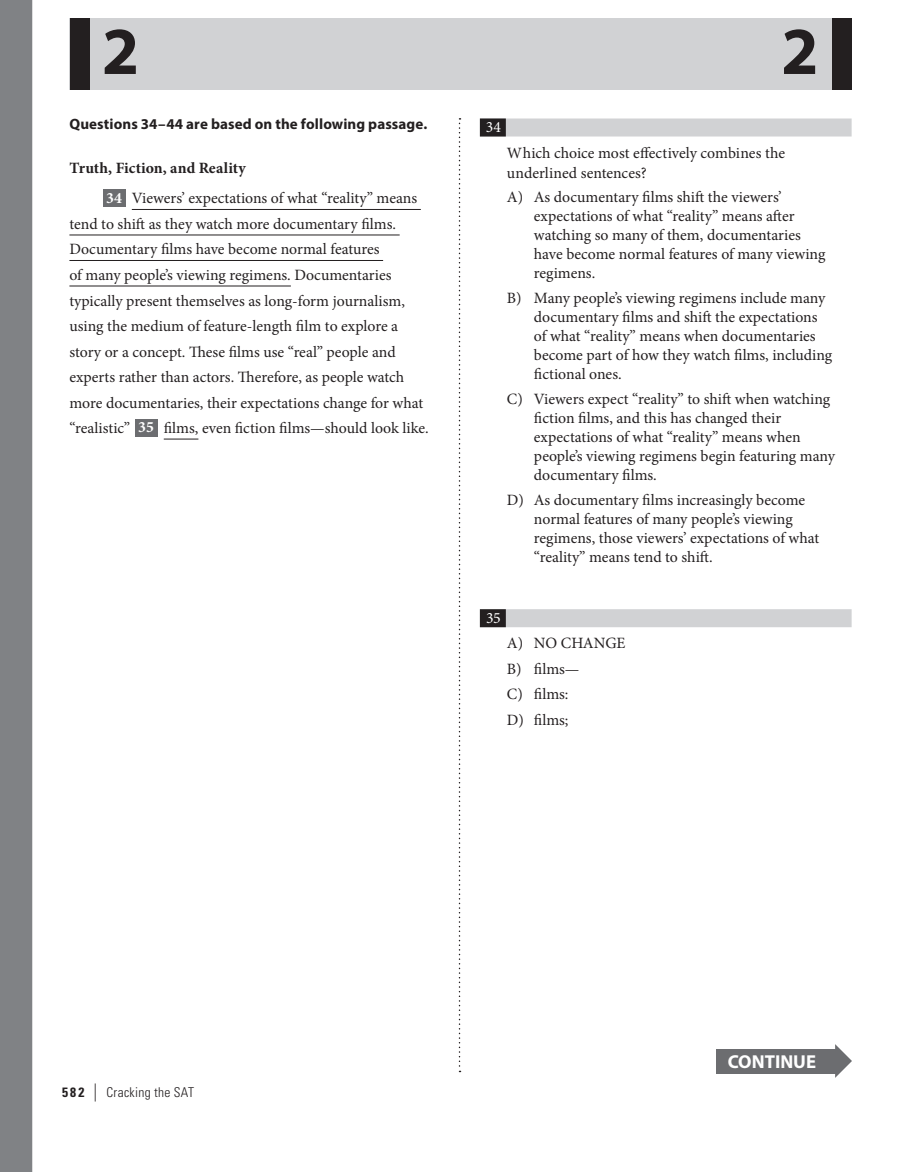
<style>
.page{position:relative;width:902px;height:1172px;background:#fff}
.page>*{position:absolute;margin:0;border:0;box-sizing:border-box;transform-origin:0 0}
.t1{font:700 67.5px "Myriad Pro";color:#231f20}
.t2{font:700 18.75px "Myriad";color:#fff}
.new_RSAT_answer{font:15.75px/18.9px "Minion Pro";color:#231f20}
.RSAT_2_Col_-_Eng_Pas{font:15.75px/25.5px "Minion Pro";color:#231f20}
.new_RSAT_stem{font:15.75px/19.5px "Minion Pro";color:#231f20}
._2_col_eng_passage_h{font:700 15.75px "Minion Pro";color:#231f20}
.t3{font:700 15.75px "Minion Pro";color:#fff}
.new_RSAT{font:15.75px "Minion Pro";color:#fff}
._2_col_eng_passage_q{font:700 15px "Myriad Pro";letter-spacing:.005em;color:#231f20}
.t4{font:300 condensed 13.5px "Univers LT Std";letter-spacing:.025em;color:#231f20}
.s1{font-weight:700}
.s2{font-weight:400;font-size:18px}
</style>
<div class="page">
<div style="left:69px;top:18px;width:782px;height:72px;background:#d1d2d4"></div>
<div style="left:70px;top:18px;width:19px;height:72px;background:#231f20"></div>
<div style="left:832px;top:18px;width:19px;height:72px;background:#231f20"></div>
<svg style="left:459px;top:118px;width:1px;height:954px"></svg>
<div style="left:716px;top:1049px;width:122px;height:24px;background:#6c6d70"></div>
<svg style="left:835px;top:1044px;width:17px;height:33px"></svg>
<hr style="left:132px;top:209px;width:289px;height:1px;background:#231f20">
<hr style="left:69px;top:235px;width:330px;height:1px;background:#231f20">
<hr style="left:69px;top:260px;width:314px;height:1px;background:#231f20">
<hr style="left:69px;top:286px;width:222px;height:1px;background:#231f20">
<hr style="left:164px;top:439px;width:34px;height:1px;background:#231f20">
<div style="left:103px;top:189px;width:23px;height:18px;background:#6c6d70"></div>
<div style="left:135px;top:419px;width:23px;height:18px;background:#6c6d70"></div>
<div style="left:480px;top:118px;width:371px;height:18px;background:#d1d2d4"></div>
<div style="left:480px;top:118px;width:26px;height:18px;background:#231f20"></div>
<div style="left:480px;top:609px;width:371px;height:18px;background:#d1d2d4"></div>
<div style="left:480px;top:609px;width:26px;height:18px;background:#231f20"></div>
<div style="left:0;top:0;width:32px;height:1172px;background:#808285"></div>
<h1 class="t1" style="left:102px;top:7px;width:39px">2</h1>
<h1 class="t1" style="left:781px;top:7px;width:39px">2</h1>
<p class="_2_col_eng_passage_q" style="left:69px;top:114px;width:359px">Questions 34–44 are based on the following passage.</p>
<p class="_2_col_eng_passage_h" style="left:69px;top:156px;width:178px">Truth, Fiction, and Reality</p>
<p class="t3" style="left:106px;top:187px;width:17px">34</p>
<p class="RSAT_2_Col_-_Eng_Pas" style="left:69px;top:186px;width:355px;text-indent:62px">Viewers’ expectations of what “reality” means tend to shift as they watch more documentary films.<br>Documentary films have become normal features<br>of many people’s viewing regimens. Documentaries typically present themselves as long-form journalism, using the medium of feature-length film to explore a story or a concept. These films use “real” people and experts rather than actors. Therefore, as people watch more documentaries, their expectations change for what “realistic”</p>
<p class="t3" style="left:138px;top:416px;width:17px">35</p>
<p class="RSAT_2_Col_-_Eng_Pas" style="left:164px;top:415px;width:266px">films, even fiction films—should look like.</p>
<p class="new_RSAT" style="left:485px;top:117px;width:17px">34</p>
<p class="new_RSAT_stem" style="left:507px;top:144px;width:280px">Which choice most effectively combines the underlined sentences?</p>
<p class="new_RSAT_answer" style="left:534px;top:187px;width:293px;text-indent:-27px">A) As documentary films shift the viewers’ expectations of what “reality” means after watching so many of them, documentaries have become normal features of many viewing regimens.</p>
<p class="new_RSAT_answer" style="left:534px;top:288px;width:300px;text-indent:-27px">B) Many people’s viewing regimens include many documentary films and shift the expectations of what “reality” means when documentaries become part of how they watch films, including fictional ones.</p>
<p class="new_RSAT_answer" style="left:534px;top:389px;width:302px;text-indent:-27px">C) Viewers expect “reality” to shift when watching fiction films, and this has changed their expectations of what “reality” means when people’s viewing regimens begin featuring many documentary films.</p>
<p class="new_RSAT_answer" style="left:534px;top:490px;width:287px;text-indent:-27px">D) As documentary films increasingly become normal features of many people’s viewing regimens, those viewers’ expectations of what “reality” means tend to shift.</p>
<p class="new_RSAT" style="left:486px;top:607px;width:16px">35</p>
<p class="new_RSAT_answer" style="left:507px;top:634px;width:120px">A) NO CHANGE</p>
<p class="new_RSAT_answer" style="left:507px;top:659px;width:74px">B) films—</p>
<p class="new_RSAT_answer" style="left:507px;top:684px;width:63px">C) films:</p>
<p class="new_RSAT_answer" style="left:507px;top:710px;width:63px">D) films;</p>
<p class="t4" style="left:62px;top:1084px;width:134px"><span class="s1">582</span> <span class="s2">|</span> Cracking the SAT</p>
<p class="t2" style="left:727px;top:1051px;width:90px">CONTINUE</p>
</div>
